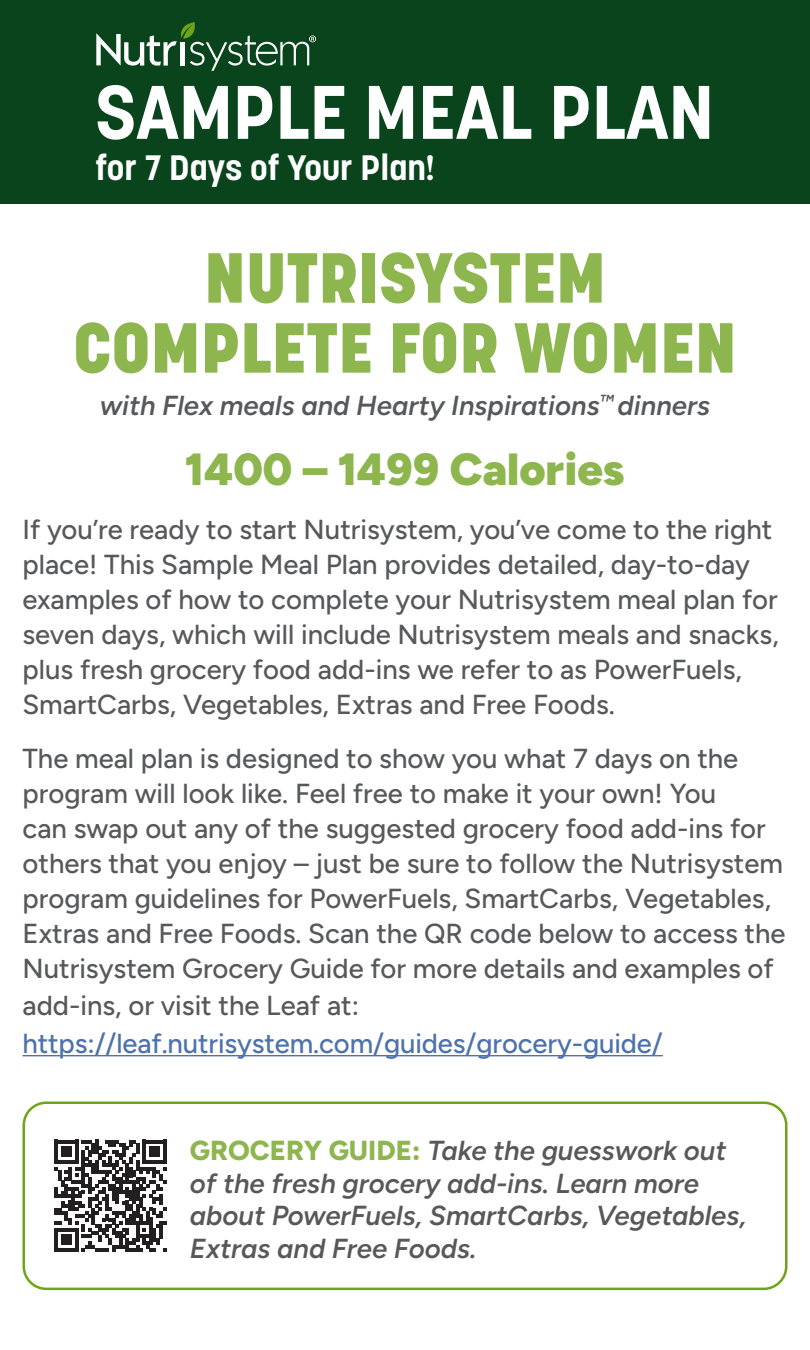
<style>
.page{position:relative;width:810px;height:1350px;background:#fff}
.page>*{position:absolute;margin:0;border:0;box-sizing:border-box;transform-origin:0 0}
.t1{font:700 75px "Korolev";color:#fff}
.t2{font:800 70px/70px "Korolev";color:#8eb64e;text-align:center}
.t3{font:900 45px "Figtree";color:#8eb64e}
.h3b{font:700 35px "Korolev";color:#fff}
.Intro_Paragraph{font:500 27.5px/35px "Figtree";color:#57585a}
.subhead{font:italic 600 27.5px/32.5px "Figtree";color:#57585a}
.Intro_Paragraph-2{font:500 27.5px/37.5px "Figtree";letter-spacing:-.005em;color:#4d72ac}
.s1{color:#57585a}
.s2{font-weight:800;font-style:normal;color:#8eb64e}
</style>
<div class="page">
<hr style="left:22px;top:1055px;width:641px;height:1px;background:#4d72ac">
<svg style="left:54px;top:1140px;width:112px;height:112px"></svg>
<div style="left:22px;top:1101px;width:766px;height:189px;border:2px solid #6ea516;border-radius:22px"></div>
<div style="left:0;top:0;width:810px;height:203px;background:#09441d"></div>
<svg style="left:96px;top:22px;width:220px;height:49px"></svg>
<p class="t1" style="left:95px;top:65px;width:620px">SAMPLE MEAL PLAN</p>
<p class="h3b" style="left:95px;top:146px;width:342px">for 7 Days of Your Plan!</p>
<p class="t2" style="left:73px;top:243px;width:665px">NUTRISYSTEM<br>COMPLETE FOR WOMEN</p>
<p class="subhead" style="left:100px;top:389px;width:612px">with Flex meals and Hearty Inspirations<sup>™</sup> dinners</p>
<p class="t3" style="left:185px;top:441px;width:442px">1400 – 1499 Calories</p>
<p class="Intro_Paragraph" style="left:22px;top:512px;width:758px">If you’re ready to start Nutrisystem, you’ve come to the right place! This Sample Meal Plan provides detailed, day-to-day examples of how to complete your Nutrisystem meal plan for seven days, which will include Nutrisystem meals and snacks, plus fresh grocery food add-ins we refer to as PowerFuels, SmartCarbs, Vegetables, Extras and Free Foods.</p>
<p class="Intro_Paragraph" style="left:22px;top:741px;width:765px">The meal plan is designed to show you what 7 days on the program will look like. Feel free to make it your own! You<br>can swap out any of the suggested grocery food add-ins for others that you enjoy – just be sure to follow the Nutrisystem program guidelines for PowerFuels, SmartCarbs, Vegetables, Extras and Free Foods. Scan the QR code below to access the Nutrisystem Grocery Guide for more details and examples of</p>
<p class="Intro_Paragraph-2" style="left:22px;top:987px;width:642px"><span class="s1">add-ins, or visit the Leaf at: </span>https://leaf.nutrisystem.com/guides/grocery-guide/</p>
<p class="subhead" style="left:190px;top:1134px;width:558px"><span class="s2">GROCERY GUIDE:</span> Take the guesswork out of the fresh grocery add-ins. Learn more about PowerFuels, SmartCarbs, Vegetables, Extras and Free Foods.</p>
</div>
